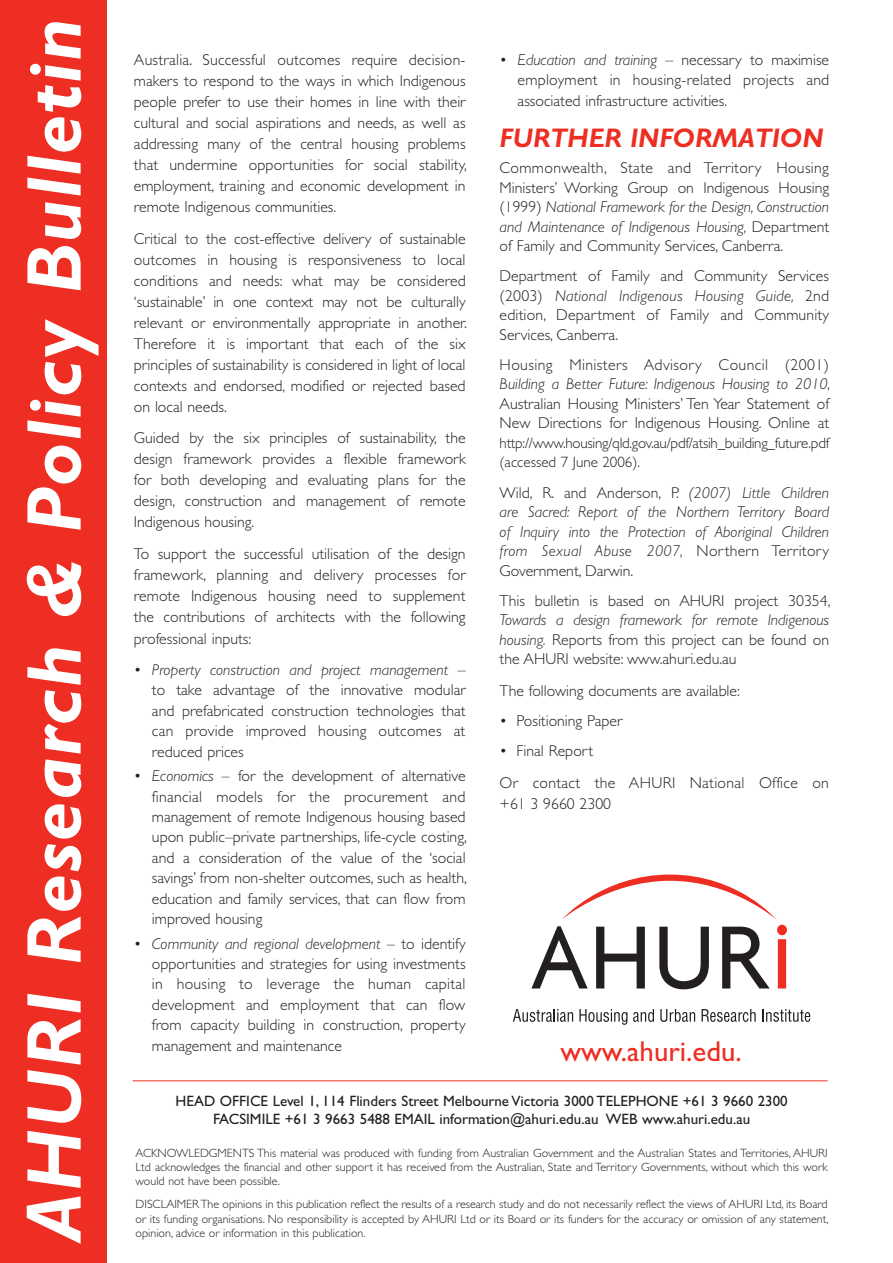
<style>
.page{position:relative;width:893px;height:1263px;background:#fff}
.page>*{position:absolute;margin:0;border:0;box-sizing:border-box;transform-origin:0 0}
.t1{font:italic 700 78px "Gill Sans";letter-spacing:.02em;color:#fff}
.t2{font:28.8px "Gill Sans";color:#ee2e22}
.t3{font:italic 700 27px "Gill Sans";color:#ee2e22}
.t4{font:300 15.75px/21px "Gill Sans";color:#231f20;text-align:justify}
.t5{font:italic 300 15.75px/19.5px "Gill Sans";color:#231f20;text-align:justify}
.t6{font:300 15.75px/31.7px "Gill Sans";letter-spacing:.02em;color:#231f20}
.t7{font:300 15.75px "Gill Sans";letter-spacing:.025em;color:#231f20}
.t8{font:15px/18px "Gill Sans";color:#231f20;text-align:center}
.t9{font:300 15px/19.5px "Gill Sans";letter-spacing:-.02em;color:#231f20}
.t10{font:300 12px/14.4px "Gill Sans";color:#231f20;text-align:justify}
.s1{font-style:italic}
.s2{font-style:normal}
</style>
<div class="page">
<div style="left:0;top:0;width:106px;height:1263px;background:#ee2e22"></div>
<hr style="left:133px;top:1080px;width:695px;height:1px;background:#ee2e22">
<svg style="left:531px;top:926px;width:57px;height:62px"></svg>
<svg style="left:596px;top:927px;width:49px;height:61px"></svg>
<svg style="left:659px;top:927px;width:50px;height:62px"></svg>
<svg style="left:722px;top:927px;width:48px;height:61px"></svg>
<svg style="left:777px;top:925px;width:10px;height:63px"></svg>
<svg style="left:562px;top:874px;width:214px;height:45px"></svg>
<svg style="left:513px;top:1009px;width:60px;height:13px"></svg>
<svg style="left:579px;top:1009px;width:48px;height:16px"></svg>
<svg style="left:633px;top:1009px;width:21px;height:13px"></svg>
<svg style="left:660px;top:1009px;width:35px;height:13px"></svg>
<svg style="left:702px;top:1009px;width:54px;height:13px"></svg>
<svg style="left:762px;top:1009px;width:48px;height:13px"></svg>
<hr style="left:892px;top:0;width:1px;height:1263px;background:#ee2e22">
<h1 class="t1" style="left:9px;top:1242px;width:1225px;rotate:-90deg">AHURI Research &amp; Policy Bulletin</h1>
<p class="t4" style="left:134px;top:49px;width:334px">Australia. Successful outcomes require decision&shy;makers to respond to the ways in which Indigenous people prefer to use their homes in line with their cultural and social aspirations and needs, as well as addressing many of the central housing problems that undermine opportunities for social stability, employment, training and economic development in remote Indigenous communities.</p>
<p class="t4" style="left:134px;top:228px;width:334px">Critical to the cost-effective delivery of sustainable outcomes in housing is responsiveness to local conditions and needs: what may be considered ‘sustainable’ in one context may not be culturally relevant or environmentally appropriate in another.<br>Therefore it is important that each of the six principles of sustainability is considered in light of local contexts and endorsed, modified or rejected based on local needs.</p>
<p class="t4" style="left:134px;top:427px;width:333px">Guided by the six principles of sustainability, the design framework provides a flexible framework for both developing and evaluating plans for the design, construction and management of remote Indigenous housing.</p>
<p class="t4" style="left:134px;top:543px;width:333px">To support the successful utilisation of the design framework, planning and delivery processes for remote Indigenous housing need to supplement the contributions of architects with the following professional inputs:</p>
<p class="t4" style="left:152px;top:659px;width:315px;line-height:20.4px;text-indent:-18px">• <span class="s1">Property construction and project management</span> – to take advantage of the innovative modular and prefabricated construction technologies that can provide improved housing outcomes at reduced prices</p>
<p class="t4" style="left:152px;top:766px;width:316px;line-height:20.4px;text-indent:-18px">• <span class="s1">Economics</span> – for the development of alternative financial models for the procurement and management of remote Indigenous housing based upon public–private partnerships, life-cycle costing, and a consideration of the value of the ‘social savings’ from non-shelter outcomes, such as health, education and family services, that can flow from improved housing</p>
<p class="t4" style="left:152px;top:933px;width:315px;line-height:20.4px;text-indent:-18px">• <span class="s1">Community and regional development</span> – to identify opportunities and strategies for using investments in housing to leverage the human capital development and employment that can flow from capacity building in construction, property management and maintenance</p>
<p class="t4" style="left:518px;top:49px;width:313px;line-height:20.4px;text-indent:-18px">• <span class="s1">Education and training</span> – necessary to maximise employment in housing-related projects and associated infrastructure activities.</p>
<h3 class="t3" style="left:500px;top:123px;width:325px">FURTHER INFORMATION</h3>
<p class="t4" style="left:500px;top:158px;width:331px;line-height:19.5px">Commonwealth, State and Territory Housing Ministers’ Working Group on Indigenous Housing (1999) <span class="s1">National Framework for the Design, Construction and Maintenance of Indigenous Housing,</span> Department of Family and Community Services, Canberra.</p>
<p class="t4" style="left:500px;top:266px;width:331px;line-height:19.5px">Department of Family and Community Services (2003) <span class="s1">National Indigenous Housing Guide,</span> 2nd edition, Department of Family and Community Services, Canberra.</p>
<p class="t7" style="left:500px;top:356px;width:331px">Housing Ministers Advisory Council (2001)</p>
<p class="t5" style="left:500px;top:374px;width:332px">Building a Better Future: Indigenous Housing to 2010,</p>
<p class="t4" style="left:500px;top:394px;width:331px;line-height:19.5px">Australian Housing Ministers’ Ten Year Statement of<br>New Directions for Indigenous Housing. Online at</p>
<p class="t9" style="left:500px;top:433px;width:331px">http://www.housing/qld.gov.au/pdf/atsih_building_future.pdf (accessed 7 June 2006).</p>
<p class="t5" style="left:500px;top:483px;width:331px"><span class="s2">Wild, R. and Anderson, P.</span> (2007) Little Children are Sacred: Report of the Northern Territory Board of Inquiry into the Protection of Aboriginal Children from Sexual Abuse 2007, <span class="s2">Northern Territory Government, Darwin.</span></p>
<p class="t4" style="left:500px;top:590px;width:332px">This bulletin is based on AHURI project 30354,</p>
<p class="t4" style="left:500px;top:610px;width:331px;line-height:19.5px"><span class="s1">Towards a design framework for remote Indigenous housing.</span> Reports from this project can be found on the AHURI website: www.ahuri.edu.au</p>
<p class="t4" style="left:500px;top:680px;width:242px">The following documents are available:</p>
<p class="t4" style="left:500px;top:710px;width:124px">• Positioning Paper</p>
<p class="t6" style="left:500px;top:735px;width:331px">• Final Report<br>Or contact the AHURI National Office on</p>
<p class="t4" style="left:500px;top:793px;width:113px">+61 3 9660 2300</p>
<h2 class="t2" style="left:560px;top:1035px;width:183px">www.ahuri.edu.</h2>
<p class="t8" style="left:176px;top:1091px;width:614px">HEAD OFFICE Level 1, 114 Flinders Street Melbourne Victoria 3000 TELEPHONE +61 3 9660 2300<br>FACSIMILE +61 3 9663 5488 EMAIL information@ahuri.edu.au WEB www.ahuri.edu.au</p>
<p class="t10" style="left:136px;top:1145px;width:694px">ACKNOWLEDGMENTS This material was produced with funding from Australian Government and the Australian States and Territories, AHURI Ltd acknowledges the financial and other support it has received from the Australian, State and Territory Governments, without which this work would not have been possible.</p>
<p class="t10" style="left:136px;top:1197px;width:694px">DISCLAIMER The opinions in this publication reflect the results of a research study and do not necessarily reflect the views of AHURI Ltd, its Board or its funding organisations. No responsibility is accepted by AHURI Ltd or its Board or its funders for the accuracy or omission of any statement, opinion, advice or information in this publication.</p>
</div>
